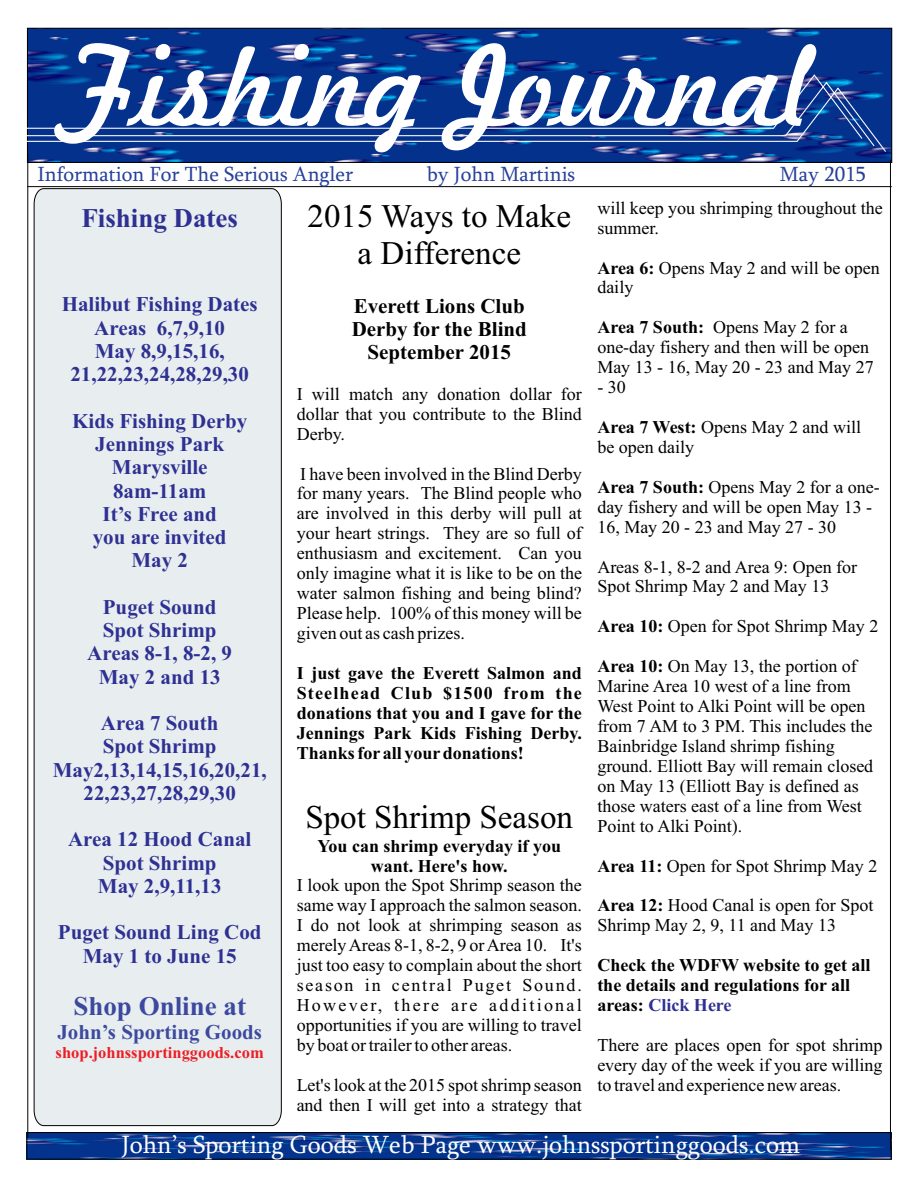
<style>
.page{position:relative;width:918px;height:1188px;background:#fff}
.page>*{position:absolute;margin:0;border:0;box-sizing:border-box;transform-origin:0 0}
.t1{font:33px/36.6px "Times New Roman";color:#000;text-align:center}
.t2{font:700 27px "Times New Roman";color:#2e3092}
.t3{font:700 27px "Times New Roman";color:#3c499f}
.t4{font:25.5px "Sylfaen";color:#fff}
.t5{font:700 21px/23.2px "Times New Roman";color:#2e3092;text-align:center}
.t6{font:21px "Sylfaen";color:#27409a}
.t7{font:700 21px/23.2px "Times New Roman";color:#000;text-align:center}
.t8{font:700 21px "Times New Roman";color:#3c499f}
.t9{font:18px/20px "Times New Roman";color:#000}
.t10{font:700 18px/20px "Times New Roman";color:#000;text-align:justify}
.t11{font:700 16.5px "Times New Roman";color:#ed1d24}
.s1{font-weight:700}
.s2{color:#2e3092}
</style>
<div class="page">
<svg style="left:27px;top:1132px;width:864px;height:27px;background:#0e3a8b"></svg>
<svg style="left:27px;top:28px;width:865px;height:135px;background:#0a3386"></svg>
<hr style="left:27px;top:186px;width:865px;height:1px;background:#000">
<hr style="left:890px;top:160px;width:1px;height:990px;background:#000">
<hr style="left:27px;top:154px;width:1px;height:984px;background:#000">
<svg style="left:26px;top:86px;width:861px;height:67px;background:#0b3990"></svg>
<svg style="left:26px;top:81px;width:850px;height:66px"></svg>
<svg style="left:26px;top:73px;width:837px;height:67px;background:#1a4495"></svg>
<svg style="left:54px;top:43px;width:762px;height:109px;fill:#03318c"></svg>
<div style="left:34px;top:188px;width:248px;height:938px;background:#e8eef0"></div>
<p class="t6" style="left:38px;top:165px;width:317px">Information For The Serious Angler</p>
<p class="t6" style="left:427px;top:165px;width:150px">by John Martinis</p>
<p class="t6" style="left:780px;top:165px;width:88px">May 2015</p>
<h2 class="t2" style="left:81px;top:209px;width:158px">Fishing Dates</h2>
<p class="t5" style="left:62px;top:295px;width:198px">Halibut Fishing Dates<br>Areas 6,7,9,10<br>May 8,9,15,16,<br>21,22,23,24,28,29,30</p>
<p class="t5" style="left:72px;top:411px;width:177px">Kids Fishing Derby<br>Jennings Park<br>Marysville<br>8am-11am<br>It’s Free and<br>you are invited<br>May 2</p>
<p class="t5" style="left:87px;top:597px;width:146px">Puget Sound<br>Spot Shrimp<br>Areas 8-1, 8-2, 9<br>May 2 and 13</p>
<p class="t5" style="left:53px;top:714px;width:216px">Area 7 South<br>Spot Shrimp<br>May2,13,14,15,16,20,21,<br>22,23,27,28,29,30</p>
<p class="t5" style="left:68px;top:830px;width:185px">Area 12 Hood Canal<br>Spot Shrimp<br>May 2,9,11,13</p>
<p class="t5" style="left:58px;top:923px;width:205px">Puget Sound Ling Cod<br>May 1 to June 15</p>
<h2 class="t3" style="left:73px;top:996px;width:174px">Shop Online at</h2>
<p class="t8" style="left:57px;top:1025px;width:206px">John’s Sporting Goods</p>
<p class="t11" style="left:56px;top:1047px;width:210px">shop.johnssportinggoods.com</p>
<h1 class="t1" style="left:308px;top:201px;width:265px">2015 Ways to Make a Difference</h1>
<p class="t7" style="left:352px;top:296px;width:177px">Everett Lions Club<br>Derby for the Blind<br>September 2015</p>
<p class="t9" style="left:297px;top:386px;width:287px;text-align:justify">I will match any donation dollar for dollar that you contribute to the Blind Derby.</p>
<p class="t9" style="left:297px;top:465px;width:287px;text-align:justify">I have been involved in the Blind Derby for many years. The Blind people who are involved in this derby will pull at your heart strings. They are so full of enthusiasm and excitement. Can you only imagine what it is like to be on the water salmon fishing and being blind?<br>Please help. 100% of this money will be given out as cash prizes.</p>
<p class="t10" style="left:297px;top:665px;width:287px">I just gave the Everett Salmon and Steelhead Club $1500 from the donations that you and I gave for the Jennings Park Kids Fishing Derby.<br>Thanks for all your donations!</p>
<h1 class="t1" style="left:305px;top:802px;width:269px">Spot Shrimp Season</h1>
<p class="t10" style="left:318px;top:838px;width:245px;text-align:center">You can shrimp everyday if you want. Here's how.</p>
<p class="t9" style="left:297px;top:877px;width:287px;text-align:justify">I look upon the Spot Shrimp season the same way I approach the salmon season.<br>I do not look at shrimping season as merely Areas 8-1, 8-2, 9 or Area 10. It's just too easy to complain about the short season in central Puget Sound.<br>However, there are additional opportunities if you are willing to travel by boat or trailer to other areas.</p>
<p class="t9" style="left:297px;top:1077px;width:287px">Let's look at the 2015 spot shrimp season and then I will get into a strategy that</p>
<p class="t9" style="left:597px;top:199px;width:287px">will keep you shrimping throughout the summer.</p>
<p class="t9" style="left:597px;top:259px;width:284px"><span class="s1">Area 6:</span> Opens May 2 and will be open daily</p>
<p class="t9" style="left:597px;top:319px;width:278px"><span class="s1">Area 7 South:</span> Opens May 2 for a one-day fishery and then will be open<br>May 13 - 16, May 20 - 23 and May 27</p>
<p class="t9" style="left:597px;top:379px;width:30px">- 30</p>
<p class="t9" style="left:597px;top:419px;width:265px"><span class="s1">Area 7 West:</span> Opens May 2 and will be open daily</p>
<p class="t9" style="left:597px;top:479px;width:284px"><span class="s1">Area 7 South:</span> Opens May 2 for a one&shy;day fishery and will be open May 13 -<br>16, May 20 - 23 and May 27 - 30</p>
<p class="t9" style="left:597px;top:558px;width:261px">Areas 8-1, 8-2 and Area 9: Open for<br>Spot Shrimp May 2 and May 13</p>
<p class="t9" style="left:597px;top:618px;width:283px"><span class="s1">Area 10:</span> Open for Spot Shrimp May 2</p>
<p class="t9" style="left:597px;top:658px;width:277px"><span class="s1">Area 10:</span> On May 13, the portion of<br>Marine Area 10 west of a line from<br>West Point to Alki Point will be open from 7 AM to 3 PM. This includes the<br>Bainbridge Island shrimp fishing ground. Elliott Bay will remain closed on May 13 (Elliott Bay is defined as those waters east of a line from West<br>Point to Alki Point).</p>
<p class="t9" style="left:597px;top:857px;width:282px"><span class="s1">Area 11:</span> Open for Spot Shrimp May 2</p>
<p class="t9" style="left:597px;top:897px;width:278px"><span class="s1">Area 12:</span> Hood Canal is open for Spot<br>Shrimp May 2, 9, 11 and May 13</p>
<p class="t10" style="left:597px;top:957px;width:275px;text-align:left">Check the WDFW website to get all the details and regulations for all areas: <span class="s2">Click Here</span></p>
<p class="t9" style="left:597px;top:1037px;width:287px;text-align:justify">There are places open for spot shrimp every day of the week if you are willing to travel and experience new areas.</p>
<h3 class="t4" style="left:122px;top:1134px;width:680px">John’s Sporting Goods Web Page www.johnssportinggoods.com</h3>
</div>
